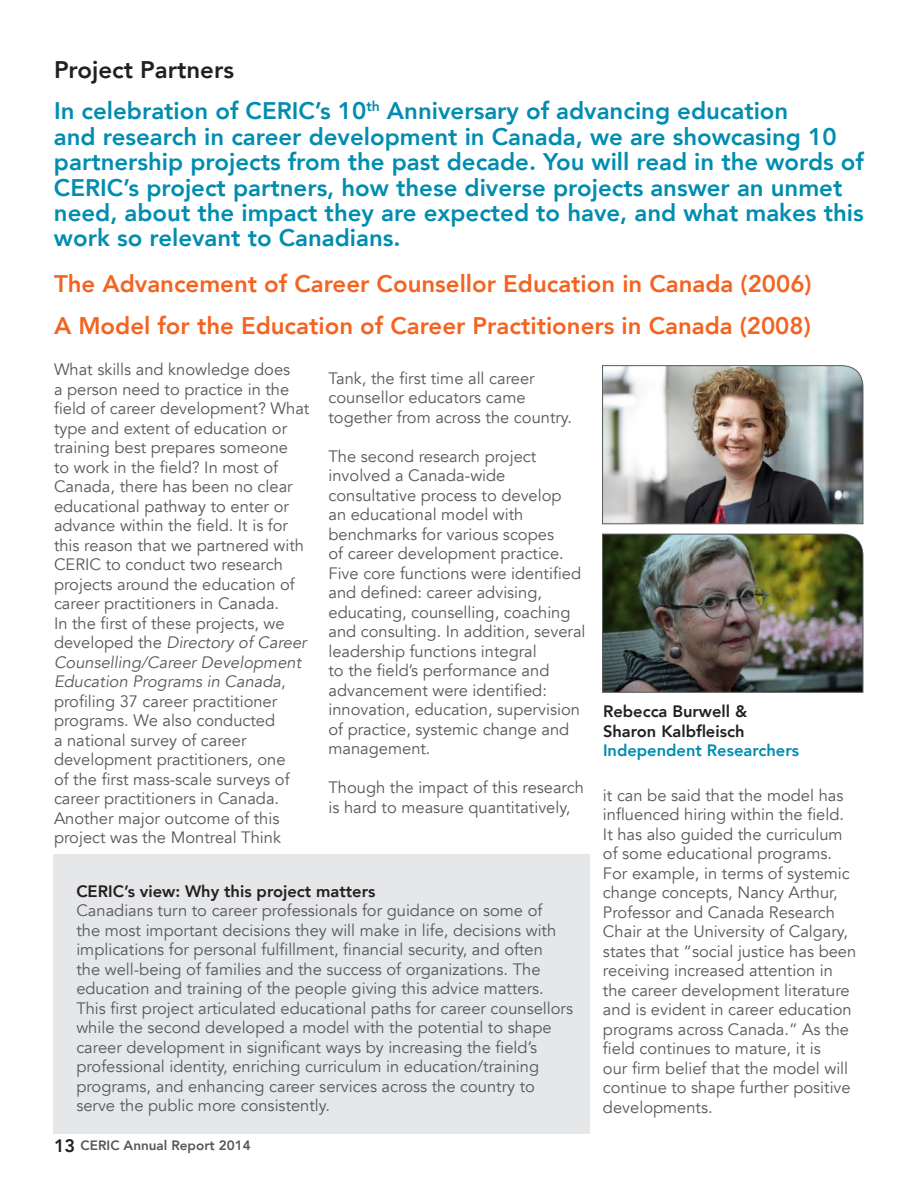
<style>
.page{position:relative;width:918px;height:1188px;background:#fff}
.page>*{position:absolute;margin:0;border:0;box-sizing:border-box;transform-origin:0 0}
.t1{font:800 24px/25.5px "Avenir";color:#008db0}
.t2{font:800 24px "Avenir";color:#f36421}
.t3{font:800 24px "Avenir";color:#231f20}
.t4{font:16.5px/19.5px "Avenir";color:#57585a}
.t5{font:800 16.5px "Avenir";color:#231f20}
.t6{font:800 16.5px "Avenir";color:#008db0}
.t7{font:800 13.5px "Avenir";color:#57585a}
.s1{font-style:italic}
.s2{font-size:18px;color:#231f20}
</style>
<div class="page">
<div style="left:53px;top:854px;width:537px;height:280px;background:#e6e7e9"></div>
<img style="left:602px;top:365px;width:262px;height:159px">
<img style="left:602px;top:534px;width:262px;height:159px">
<p class="t3" style="left:54px;top:51px;width:181px">Project Partners</p>
<p class="t1" style="left:54px;top:98px;width:811px">In celebration of CERIC’s 10<sup>th</sup> Anniversary of advancing education<br>and research in career development in Canada, we are showcasing 10 partnership projects from the past decade. You will read in the words of CERIC’s project partners, how these diverse projects answer an unmet need, about the impact they are expected to have, and what makes this work so relevant to Canadians.</p>
<p class="t2" style="left:54px;top:265px;width:759px">The Advancement of Career Counsellor Education in Canada (2006)</p>
<p class="t2" style="left:54px;top:307px;width:758px">A Model for the Education of Career Practitioners in Canada (2008)</p>
<p class="t4" style="left:328px;top:369px;width:245px">Tank, the first time all career counsellor educators came together from across the country.</p>
<p class="t4" style="left:328px;top:447px;width:259px">The second research project involved a Canada-wide consultative process to develop<br>an educational model with benchmarks for various scopes<br>of career development practice.<br>Five core functions were identified and defined: career advising, educating, counselling, coaching and consulting. In addition, several leadership functions integral<br>to the field’s performance and advancement were identified: innovation, education, supervision of practice, systemic change and management.</p>
<p class="t4" style="left:328px;top:778px;width:257px">Though the impact of this research is hard to measure quantitatively,</p>
<p class="t4" style="left:603px;top:786px;width:255px">it can be said that the model has influenced hiring within the field.<br>It has also guided the curriculum of some educational programs.<br>For example, in terms of systemic change concepts, Nancy Arthur,<br>Professor and Canada Research<br>Chair at the University of Calgary, states that “social justice has been receiving increased attention in the career development literature and is evident in career education programs across Canada.” As the field continues to mature, it is<br>our firm belief that the model will continue to shape further positive developments.</p>
<p class="t4" style="left:54px;top:360px;width:257px">What skills and knowledge does<br>a person need to practice in the field of career development? What type and extent of education or training best prepares someone<br>to work in the field? In most of<br>Canada, there has been no clear educational pathway to enter or advance within the field. It is for this reason that we partnered with<br>CERIC to conduct two research projects around the education of career practitioners in Canada.</p>
<p class="t4" style="left:54px;top:613px;width:254px">In the first of these projects, we developed the <span class="s1">Directory of Career<br>Counselling/Career Development<br>Education Programs in Canada</span>, profiling 37 career practitioner programs. We also conducted<br>a national survey of career development practitioners, one<br>of the first mass-scale surveys of career practitioners in Canada.<br>Another major outcome of this project was the Montreal Think</p>
<p class="t5" style="left:603px;top:698px;width:146px">Rebecca Burwell &amp;</p>
<p class="t5" style="left:603px;top:718px;width:143px">Sharon Kalbfleisch</p>
<p class="t6" style="left:603px;top:738px;width:198px">Independent Researchers</p>
<p class="t5" style="left:76px;top:878px;width:301px">CERIC’s view: Why this project matters</p>
<p class="t4" style="left:76px;top:901px;width:498px">Canadians turn to career professionals for guidance on some of<br>the most important decisions they will make in life, decisions with implications for personal fulfillment, financial security, and often<br>the well-being of families and the success of organizations. The education and training of the people giving this advice matters.<br>This first project articulated educational paths for career counsellors while the second developed a model with the potential to shape career development in significant ways by increasing the field’s professional identity, enriching curriculum in education/training programs, and enhancing career services across the country to serve the public more consistently.</p>
<p class="t7" style="left:54px;top:1135px;width:198px"><span class="s2">13</span> CERIC Annual Report 2014</p>
</div>
